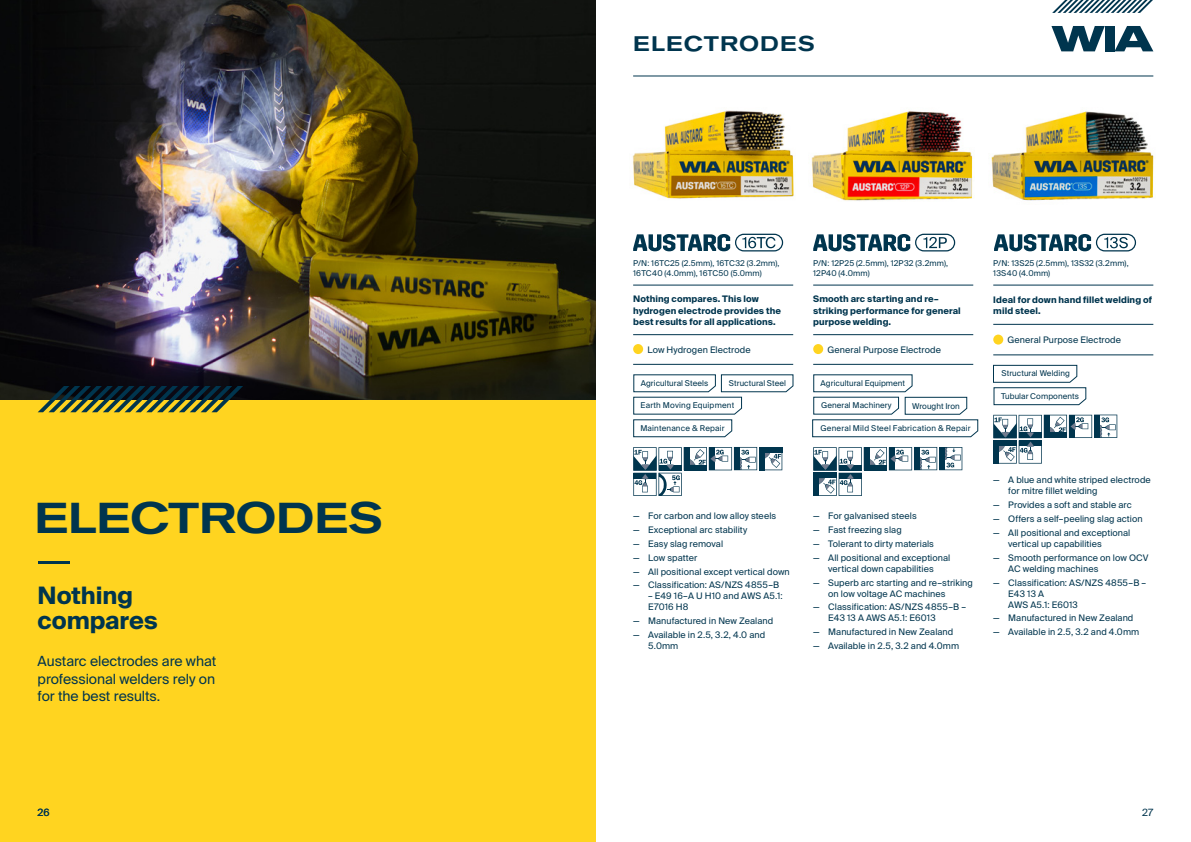
<style>
.page{position:relative;width:1191px;height:842px;background:#fff}
.page>*{position:absolute;margin:0;border:0;box-sizing:border-box;transform-origin:0 0}
.t1{font:500 expanded 43px "Akzidenz Grotesk BE";letter-spacing:-.01em;color:#00354e}
.t2{font:700 24px/25px "Suisse Intl";letter-spacing:-.005em;color:#00354e}
.t3{font:500 expanded 21px "Akzidenz Grotesk BE";letter-spacing:.05em;color:#00354e}
.t4{font:14px/17.5px "Suisse Intl";letter-spacing:-.005em;color:#00354e;text-align:justify}
.t5{font:10px "Suisse Intl";color:#00354e}
.t6{font:9px/11px "Suisse Intl";letter-spacing:.01em;color:#00354e}
.t7{font:700 9px/11.5px "Suisse Intl";letter-spacing:.01em;color:#00354e}
.t8{font:8px/9.6px "Suisse Intl";letter-spacing:.01em;color:#00354e}
</style>
<div class="page">
<div style="left:0;top:0;width:595px;height:842px;background:#ffd420"></div>
<img style="left:0;top:0;width:595px;height:399px">
<hr style="left:38px;top:561px;width:31px;height:2px;background:#00354e">
<svg style="left:38px;top:386px;width:205px;height:26px"></svg>
<div style="left:633px;top:344px;width:10px;height:10px;background:#ffd420;border-radius:50%"></div>
<hr style="left:633px;top:364px;width:160px;height:1px;background:#00354e">
<hr style="left:633px;top:334px;width:160px;height:1px;background:#00354e">
<hr style="left:633px;top:285px;width:160px;height:1px;background:#00354e">
<svg style="left:633px;top:374px;width:160px;height:63px"></svg>
<img style="left:632px;top:110px;width:162px;height:89px">
<img style="left:811px;top:111px;width:162px;height:90px">
<img style="left:991px;top:111px;width:163px;height:90px">
<svg style="left:633px;top:447px;width:149px;height:49px"></svg>
<svg style="left:633px;top:234px;width:150px;height:17px"></svg>
<div style="left:813px;top:344px;width:10px;height:10px;background:#ffd420;border-radius:50%"></div>
<hr style="left:813px;top:364px;width:160px;height:1px;background:#00354e">
<hr style="left:813px;top:334px;width:160px;height:1px;background:#00354e">
<hr style="left:813px;top:285px;width:160px;height:1px;background:#00354e">
<svg style="left:812px;top:374px;width:166px;height:63px"></svg>
<svg style="left:813px;top:447px;width:149px;height:49px"></svg>
<svg style="left:813px;top:234px;width:142px;height:17px"></svg>
<div style="left:993px;top:335px;width:10px;height:10px;background:#ffd420;border-radius:50%"></div>
<hr style="left:993px;top:355px;width:160px;height:1px;background:#00354e">
<hr style="left:993px;top:324px;width:160px;height:1px;background:#00354e">
<hr style="left:993px;top:285px;width:160px;height:1px;background:#00354e">
<svg style="left:993px;top:365px;width:93px;height:40px"></svg>
<svg style="left:993px;top:415px;width:124px;height:49px"></svg>
<svg style="left:994px;top:234px;width:142px;height:17px"></svg>
<hr style="left:633px;top:75px;width:520px;height:1px;background:#00354e">
<svg style="left:1052px;top:0;width:101px;height:13px"></svg>
<svg style="left:1051px;top:26px;width:53px;height:25px"></svg>
<div style="left:1104px;top:26px;width:10px;height:25px;background:#00354e"></div>
<svg style="left:1114px;top:26px;width:39px;height:25px"></svg>
<h1 class="t1" style="left:35px;top:491px;width:350px">ELECTRODES</h1>
<h2 class="t2" style="left:38px;top:583px;width:122px">Nothing compares</h2>
<h3 class="t4" style="left:38px;top:652px;width:180px">Austarc electrodes are what professional welders rely on for the best results.</h3>
<h3 class="t3" style="left:633px;top:31px;width:183px">ELECTRODES</h3>
<p class="t8" style="left:633px;top:259px;width:148px">P/N: 16TC25 (2.5mm), 16TC32 (3.2mm),<br>16TC40 (4.0mm), 16TC50 (5.0mm)</p>
<p class="t8" style="left:813px;top:259px;width:136px">P/N: 12P25 (2.5mm), 12P32 (3.2mm),<br>12P40 (4.0mm)</p>
<p class="t8" style="left:993px;top:259px;width:137px">P/N: 13S25 (2.5mm), 13S32 (3.2mm),<br>13S40 (4.0mm)</p>
<p class="t7" style="left:633px;top:293px;width:149px">Nothing compares. This low hydrogen electrode provides the best results for all applications.</p>
<p class="t7" style="left:813px;top:293px;width:149px">Smooth arc starting and re– striking performance for general purpose welding.</p>
<p class="t7" style="left:993px;top:294px;width:160px">Ideal for down hand fillet welding of mild steel.</p>
<p class="t6" style="left:647px;top:344px;width:105px">Low Hydrogen Electrode</p>
<p class="t6" style="left:827px;top:344px;width:115px">General Purpose Electrode</p>
<p class="t6" style="left:1007px;top:334px;width:115px">General Purpose Electrode</p>
<p class="t8" style="left:1001px;top:369px;width:70px">Structural Welding</p>
<p class="t8" style="left:640px;top:378px;width:69px">Agricultural Steels</p>
<p class="t8" style="left:729px;top:378px;width:59px">Structural Steel</p>
<p class="t8" style="left:640px;top:423px;width:86px">Maintenance &amp; Repair</p>
<p class="t8" style="left:640px;top:401px;width:95px">Earth Moving Equipment</p>
<p class="t8" style="left:820px;top:378px;width:86px">Agricultural Equipment</p>
<p class="t8" style="left:821px;top:401px;width:72px">General Machinery</p>
<p class="t8" style="left:912px;top:401px;width:49px">Wrought Iron</p>
<p class="t8" style="left:820px;top:423px;width:152px">General Mild Steel Fabrication &amp; Repair</p>
<p class="t8" style="left:1001px;top:391px;width:79px">Tubular Components</p>
<p class="t6" style="left:633px;top:511px;width:145px">— For carbon and low alloy steels</p>
<p class="t6" style="left:633px;top:524px;width:116px">— Exceptional arc stability</p>
<p class="t6" style="left:633px;top:538px;width:91px">— Easy slag removal</p>
<p class="t6" style="left:633px;top:552px;width:66px">— Low spatter</p>
<p class="t6" style="left:633px;top:566px;width:158px">— All positional except vertical down</p>
<p class="t6" style="left:633px;top:580px;width:148px">— Classification: AS/NZS 4855–B</p>
<p class="t6" style="left:648px;top:591px;width:136px">– E49 16–A U H10 and AWS A5.1:<br>E7016 H8</p>
<p class="t6" style="left:633px;top:616px;width:142px">— Manufactured in New Zealand</p>
<p class="t6" style="left:648px;top:629px;width:118px;text-indent:-15px">— Available in 2.5, 3.2, 4.0 and<br>5.0mm</p>
<p class="t6" style="left:813px;top:511px;width:105px">— For galvanised steels</p>
<p class="t6" style="left:813px;top:524px;width:90px">— Fast freezing slag</p>
<p class="t6" style="left:813px;top:538px;width:122px">— Tolerant to dirty materials</p>
<p class="t6" style="left:813px;top:552px;width:139px;text-align:center">— All positional and exceptional vertical down capabilities</p>
<p class="t6" style="left:828px;top:577px;width:146px;text-indent:-15px">— Superb arc starting and re–striking on low voltage AC machines</p>
<p class="t6" style="left:828px;top:602px;width:139px;text-indent:-15px">— Classification: AS/NZS 4855–B –<br>E43 13 A AWS A5.1: E6013</p>
<p class="t6" style="left:813px;top:627px;width:142px">— Manufactured in New Zealand</p>
<p class="t6" style="left:813px;top:640px;width:147px">— Available in 2.5, 3.2 and 4.0mm</p>
<p class="t6" style="left:1008px;top:475px;width:144px;text-indent:-15px">— A blue and white striped electrode for mitre fillet welding</p>
<p class="t6" style="left:993px;top:500px;width:140px">— Provides a soft and stable arc</p>
<p class="t6" style="left:993px;top:513px;width:151px">— Offers a self–peeling slag action</p>
<p class="t6" style="left:1008px;top:527px;width:124px;text-indent:-15px">— All positional and exceptional vertical up capabilities</p>
<p class="t6" style="left:1008px;top:552px;width:142px;text-indent:-15px">— Smooth performance on low OCV<br>AC welding machines</p>
<p class="t6" style="left:1008px;top:577px;width:139px;text-indent:-15px">— Classification: AS/NZS 4855–B –<br>E43 13 A<br>AWS A5.1: E6013</p>
<p class="t6" style="left:993px;top:613px;width:142px">— Manufactured in New Zealand</p>
<p class="t6" style="left:993px;top:627px;width:147px">— Available in 2.5, 3.2 and 4.0mm</p>
<p class="t5" style="left:38px;top:807px;width:14px">26</p>
<p class="t5" style="left:1142px;top:807px;width:13px">27</p>
</div>
